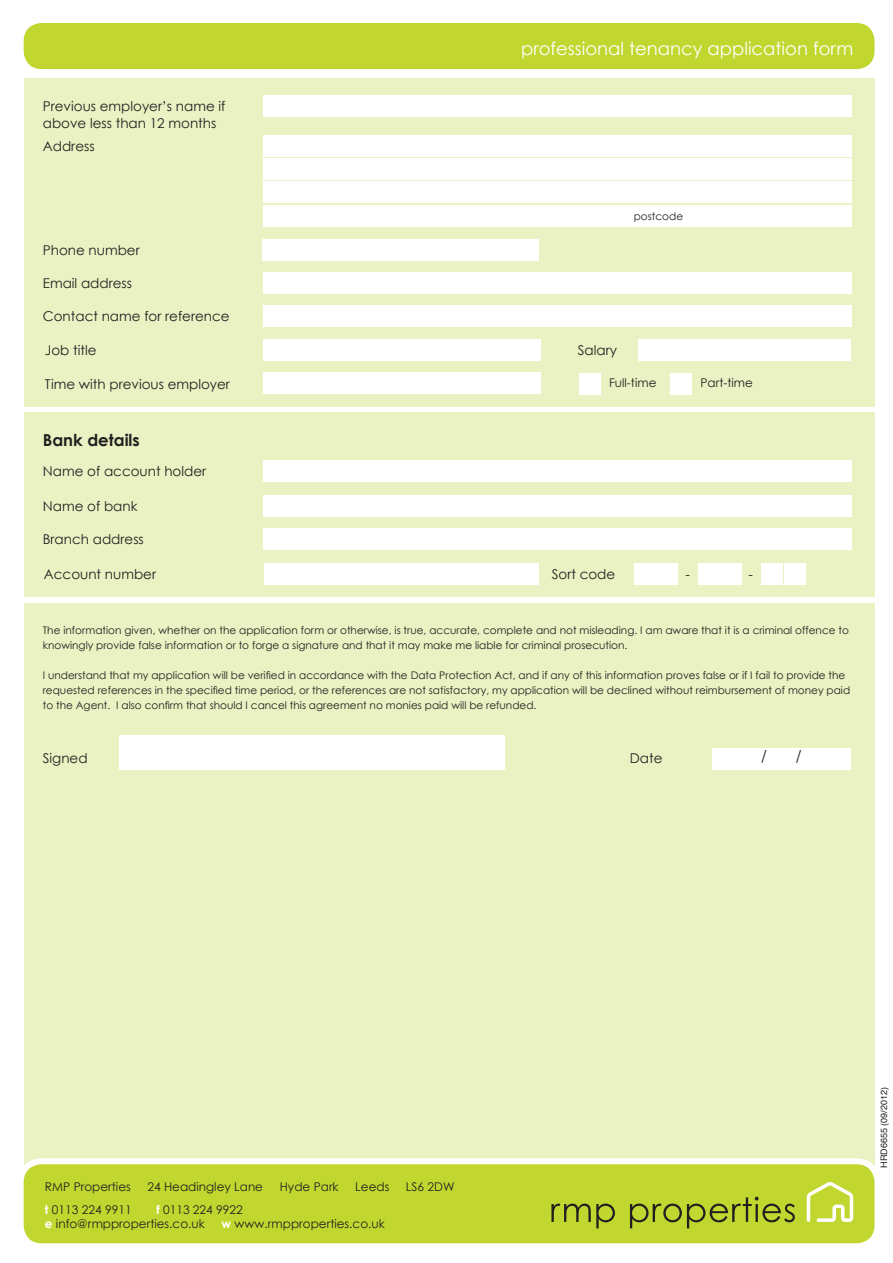
<style>
.page{position:relative;width:893px;height:1263px;background:#fff}
.page>*{position:absolute;margin:0;border:0;box-sizing:border-box;transform-origin:0 0}
.t1{font:18px "Century Gothic";color:#fff}
.t2{font:18px "Minion Pro";color:#231f20}
.t3{font:700 16.5px "Century Gothic";color:#231f20}
.t4{font:13.5px/16.2px "Century Gothic";color:#231f20}
.t5{font:12px/14.4px "Century Gothic";color:#231f20}
.t6{font:10.5px/15px "Century Gothic";color:#231f20}
.t7{font:9px "Helvetica";color:#231f20}
.s1{font-weight:700;color:#fff}
</style>
<div class="page">
<div style="left:24px;top:603px;width:850px;height:602px;background:#eaf1c2"></div>
<div style="left:24px;top:413px;width:850px;height:184px;background:#eaf1c2"></div>
<div style="left:24px;top:78px;width:850px;height:328px;background:#eaf1c2"></div>
<div style="left:21px;top:20px;width:856px;height:52px;background:#c1d72f;border-radius:21px"></div>
<div style="left:18px;top:17px;width:862px;height:58px;border:6px solid #fff;border-radius:21px"></div>
<div style="left:21px;top:1161px;width:856px;height:85px;background:#c1d72f;border-radius:21px"></div>
<div style="left:18px;top:1158px;width:862px;height:91px;border:6px solid #fff;border-radius:21px"></div>
<svg style="left:551px;top:1204px;width:39px;height:18px"></svg>
<svg style="left:596px;top:1204px;width:19px;height:24px"></svg>
<svg style="left:630px;top:1197px;width:164px;height:31px"></svg>
<svg style="left:806px;top:1182px;width:47px;height:40px"></svg>
<div style="left:263px;top:461px;width:588px;height:21px;background:#fff"></div>
<div style="left:263px;top:529px;width:588px;height:21px;background:#fff"></div>
<div style="left:264px;top:564px;width:274px;height:21px;background:#fff"></div>
<div style="left:634px;top:564px;width:21px;height:21px;background:#fff"></div>
<div style="left:656px;top:564px;width:21px;height:21px;background:#fff"></div>
<div style="left:698px;top:564px;width:21px;height:21px;background:#fff"></div>
<div style="left:720px;top:564px;width:21px;height:21px;background:#fff"></div>
<div style="left:761px;top:564px;width:22px;height:21px;background:#fff"></div>
<div style="left:784px;top:564px;width:21px;height:21px;background:#fff"></div>
<div style="left:119px;top:736px;width:385px;height:34px;background:#fff"></div>
<div style="left:712px;top:749px;width:138px;height:21px;background:#fff"></div>
<div style="left:263px;top:306px;width:588px;height:21px;background:#fff"></div>
<div style="left:263px;top:340px;width:277px;height:21px;background:#fff"></div>
<div style="left:638px;top:339px;width:213px;height:21px;background:#fff"></div>
<div style="left:263px;top:373px;width:277px;height:21px;background:#fff"></div>
<div style="left:579px;top:373px;width:21px;height:21px;background:#fff"></div>
<div style="left:670px;top:373px;width:22px;height:21px;background:#fff"></div>
<div style="left:263px;top:96px;width:588px;height:21px;background:#fff"></div>
<div style="left:263px;top:135px;width:588px;height:22px;background:#fff"></div>
<div style="left:263px;top:159px;width:588px;height:21px;background:#fff"></div>
<div style="left:263px;top:182px;width:588px;height:21px;background:#fff"></div>
<div style="left:263px;top:205px;width:588px;height:21px;background:#fff"></div>
<div style="left:263px;top:239px;width:276px;height:21px;background:#fff"></div>
<div style="left:263px;top:272px;width:588px;height:22px;background:#fff"></div>
<div style="left:263px;top:495px;width:588px;height:21px;background:#fff"></div>
<p class="t4" style="left:43px;top:98px;width:184px">Previous employer’s name if above less than 12 months</p>
<p class="t4" style="left:43px;top:138px;width:53px">Address</p>
<p class="t4" style="left:43px;top:241px;width:98px">Phone number</p>
<p class="t4" style="left:43px;top:275px;width:91px">Email address</p>
<h1 class="t1" style="left:521px;top:36px;width:334px">professional tenancy application form</h1>
<p class="t6" style="left:633px;top:208px;width:51px">postcode</p>
<p class="t4" style="left:43px;top:308px;width:188px">Contact name for reference</p>
<p class="t4" style="left:45px;top:341px;width:53px">Job title</p>
<p class="t4" style="left:577px;top:341px;width:41px">Salary</p>
<p class="t4" style="left:45px;top:375px;width:186px">Time with previous employer</p>
<p class="t5" style="left:609px;top:375px;width:49px">Full-time</p>
<p class="t5" style="left:700px;top:375px;width:54px">Part-time</p>
<h2 class="t3" style="left:43px;top:430px;width:99px">Bank details</h2>
<p class="t4" style="left:43px;top:463px;width:165px">Name of account holder</p>
<p class="t4" style="left:43px;top:497px;width:96px">Name of bank</p>
<p class="t4" style="left:43px;top:531px;width:102px">Branch address</p>
<p class="t4" style="left:44px;top:566px;width:114px">Account number</p>
<p class="t4" style="left:551px;top:566px;width:65px">Sort code</p>
<p class="t4" style="left:685px;top:566px;width:6px">-</p>
<p class="t4" style="left:748px;top:566px;width:6px">-</p>
<p class="t6" style="left:43px;top:622px;width:807px">The information given, whether on the application form or otherwise, is true, accurate, complete and not misleading. I am aware that it is a criminal offence to knowingly provide false information or to forge a signature and that it may make me liable for criminal prosecution.</p>
<p class="t6" style="left:43px;top:667px;width:808px">I understand that my application will be verified in accordance with the Data Protection Act, and if any of this information proves false or if I fail to provide the requested references in the specified time period, or the references are not satisfactory, my application will be declined without reimbursement of money paid to the Agent. I also confirm that should I cancel this agreement no monies paid will be refunded.</p>
<p class="t4" style="left:43px;top:749px;width:46px">Signed</p>
<p class="t4" style="left:630px;top:749px;width:34px">Date</p>
<h1 class="t2" style="left:761px;top:749px;width:7px">/</h1>
<h1 class="t2" style="left:795px;top:749px;width:7px">/</h1>
<p class="t5" style="left:45px;top:1179px;width:87px">RMP Properties</p>
<p class="t5" style="left:147px;top:1179px;width:117px">24 Headingley Lane</p>
<p class="t5" style="left:280px;top:1179px;width:60px">Hyde Park</p>
<p class="t5" style="left:355px;top:1179px;width:36px">Leeds</p>
<p class="t5" style="left:406px;top:1179px;width:50px">LS6 2DW</p>
<p class="t5" style="left:45px;top:1202px;width:88px"><span class="s1">t</span> 0113 224 9911</p>
<p class="t5" style="left:45px;top:1202px;width:199px;text-indent:111px"><span class="s1">f</span> 0113 224 9922 <span class="s1">e</span> info@rmpproperties.co.uk</p>
<p class="t5" style="left:221px;top:1216px;width:165px"><span class="s1">w</span> www.rmpproperties.co.uk</p>
<p class="t7" style="left:880px;top:1168px;width:82px;rotate:-90deg">HRD6655 (09/2012)</p>
</div>
